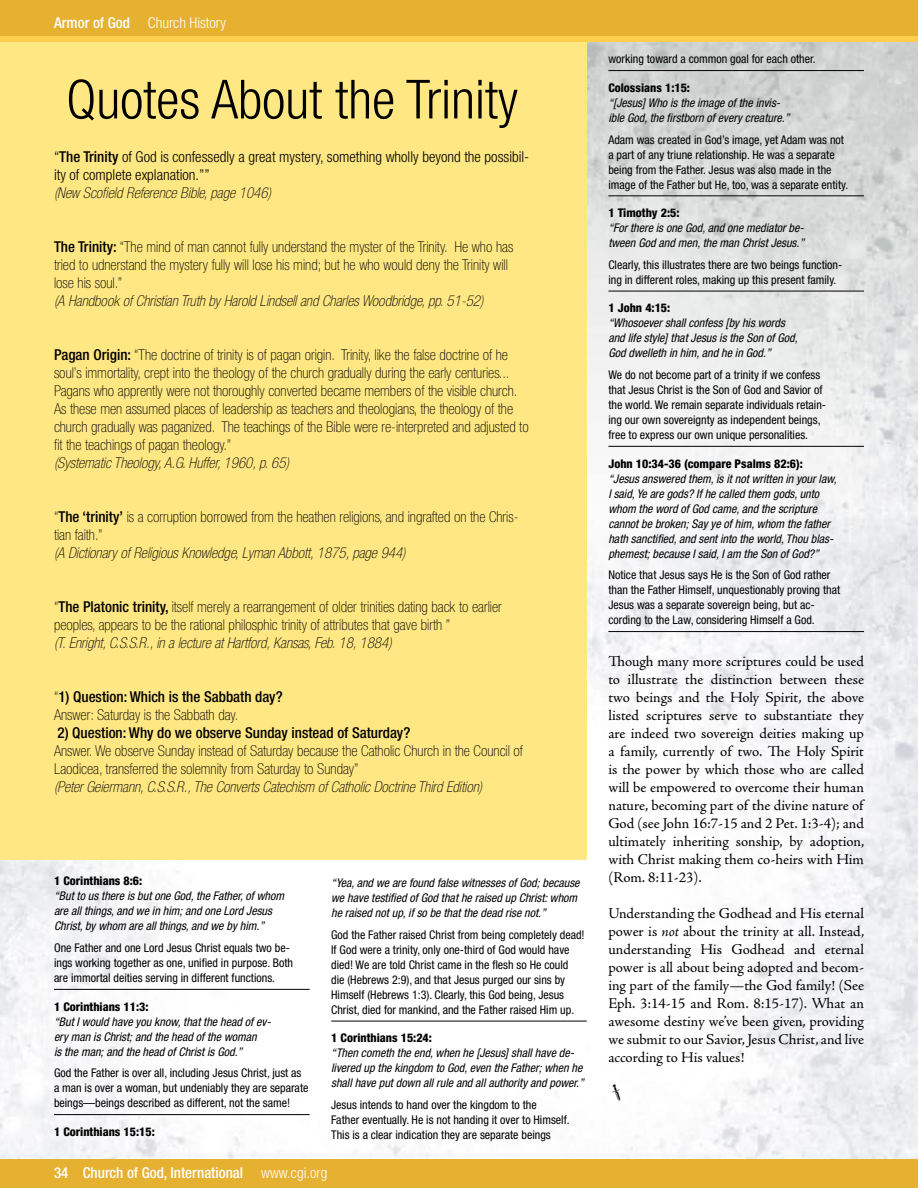
<style>
.page{position:relative;width:918px;height:1188px;background:#fff}
.page>*{position:absolute;margin:0;border:0;box-sizing:border-box;transform-origin:0 0}
.t1{font:300 condensed 54px "Helvetica Neue";color:#000}
.t2{font:100 condensed 15px/18px "Helvetica Neue";color:#000}
.t3{font:15px/18px "Adobe Jenson Pro";letter-spacing:-.005em;color:#000;text-align:justify}
.t4{font:italic 100 condensed 15px "Helvetica Neue";color:#000}
.t5{font:300 condensed 15px/18px "Helvetica Neue";color:#000}
.t6{font:500 condensed 15px "Helvetica Neue";color:#000}
.t7{font:500 condensed 15px "Helvetica Neue";color:#fff}
.t8{font:300 condensed 15px "Helvetica Neue";color:#fff}
.t9{font:condensed 12px/15px "Helvetica Neue";color:#000}
.t10{font:italic condensed 12px/15px "Helvetica Neue";color:#000}
.t11{font:800 condensed 12px "Helvetica Neue";color:#000}
.s1{font-weight:500}
.s2{font-weight:300}
.s3{font-style:italic}
</style>
<div class="page">
<div style="left:0;top:0;width:918px;height:41px;background:#e6b130"></div>
<div style="left:0;top:36px;width:918px;height:7px;background:#ffcd4e"></div>
<div style="left:0;top:1159px;width:918px;height:29px;background:#e6b130"></div>
<img style="left:0;top:43px;width:918px;height:1116px">
<div style="left:0;top:43px;width:587px;height:817px;background:#ffe883"></div>
<hr style="left:54px;top:989px;width:256px;height:1px;background:#000">
<hr style="left:54px;top:1114px;width:256px;height:1px;background:#000">
<hr style="left:331px;top:1021px;width:256px;height:1px;background:#000">
<hr style="left:608px;top:70px;width:256px;height:1px;background:#000">
<hr style="left:608px;top:195px;width:256px;height:1px;background:#000">
<hr style="left:608px;top:291px;width:256px;height:1px;background:#000">
<hr style="left:608px;top:446px;width:256px;height:1px;background:#000">
<hr style="left:608px;top:631px;width:256px;height:1px;background:#000">
<svg style="left:613px;top:1085px;width:7px;height:16px"></svg>
<p class="t8" style="left:54px;top:14px;width:173px"><span class="s1">Armor of God</span> Church History</p>
<h1 class="t1" style="left:66px;top:68px;width:453px">Quotes About the Trinity</h1>
<p class="t5" style="left:54px;top:148px;width:477px">“<span class="s1">The Trinity</span> of God is confessedly a great mystery, something wholly beyond the possibil&shy;ity of complete explanation.””</p>
<p class="t4" style="left:54px;top:184px;width:219px">(New Scofield Reference Bible, page 1046)</p>
<p class="t2" style="left:54px;top:238px;width:461px"><span class="s1">The Trinity:</span> “The mind of man cannot fully understand the myster of the Trinity. He who has tried to udnerstand the mystery fully will lose his mind; but he who would deny the Trinity will lose his soul.”</p>
<p class="t4" style="left:54px;top:292px;width:431px">(A Handbook of Christian Truth by Harold Lindsell and Charles Woodbridge, pp. 51-52)</p>
<p class="t2" style="left:54px;top:346px;width:476px"><span class="s1">Pagan Origin:</span> “The doctrine of trinity is of pagan origin. Trinity, like the false doctrine of he soul’s immortality, crept into the theology of the church gradually during the early centuries...<br>Pagans who apprently were not thoroughly converted became members of the visible church.<br>As these men assumed places of leadership as teachers and theologians, the theology of the church gradually was paganized. The teachings of the Bible were re-interpreted and adjusted to fit the teachings of pagan theology.”</p>
<p class="t4" style="left:54px;top:454px;width:237px">(Systematic Theology, A.G. Huffer, 1960, p. 65)</p>
<p class="t2" style="left:54px;top:508px;width:466px">“<span class="s1">The ‘trinity’</span> is a corruption borrowed from the heathen religions, and ingrafted on the Chris&shy;tian faith.”</p>
<p class="t4" style="left:54px;top:544px;width:353px">(A Dictionary of Religious Knowledge, Lyman Abbott, 1875, page 944)</p>
<p class="t2" style="left:54px;top:598px;width:449px">“<span class="s1">The Platonic trinity,</span> itself merely a rearrangement of older trinities dating back to earlier peoples, appears to be the rational philosphic trinity of attributes that gave birth ”</p>
<p class="t4" style="left:54px;top:634px;width:339px">(T. Enright, C.S.S.R., in a lecture at Hartford, Kansas, Feb. 18, 1884)</p>
<p class="t2" style="left:54px;top:688px;width:230px">“<span class="s1">1) Question: Which is the Sabbath day?<br></span>Answer: Saturday is the Sabbath day.</p>
<p class="t6" style="left:58px;top:724px;width:354px">2) Question: Why do we observe Sunday instead of Saturday?</p>
<p class="t2" style="left:54px;top:742px;width:471px">Answer. We observe Sunday instead of Saturday because the Catholic Church in the Council of<br>Laodicea, transferred the solemnity from Saturday to Sunday”</p>
<p class="t4" style="left:54px;top:778px;width:430px">(Peter Geiermann, C.S.S.R., The Converts Catechism of Catholic Doctrine Third Edition)</p>
<p class="t11" style="left:54px;top:874px;width:90px">1 Corinthians 8:6:</p>
<p class="t10" style="left:54px;top:889px;width:232px">“But to us there is but one God, the Father, of whom are all things, and we in him; and one Lord Jesus<br>Christ, by whom are all things, and we by him.”</p>
<p class="t9" style="left:54px;top:940px;width:241px">One Father and one Lord Jesus Christ equals two be&shy;ings working together as one, unified in purpose. Both are immortal deities serving in different functions.</p>
<p class="t11" style="left:54px;top:999px;width:96px">1 Corinthians 11:3:</p>
<p class="t10" style="left:54px;top:1014px;width:218px">“But I would have you know, that the head of ev&shy;ery man is Christ; and the head of the woman<br>is the man; and the head of Christ is God.”</p>
<p class="t9" style="left:54px;top:1066px;width:256px">God the Father is over all, including Jesus Christ, just as a man is over a woman, but undeniably they are separate beings—beings described as different, not the same!</p>
<p class="t11" style="left:54px;top:1124px;width:102px">1 Corinthians 15:15:</p>
<p class="t10" style="left:331px;top:875px;width:250px">“Yea, and we are found false witnesses of God; because we have testified of God that he raised up Christ: whom he raised not up, if so be that the dead rise not.”</p>
<p class="t9" style="left:331px;top:927px;width:255px">God the Father raised Christ from being completely dead!<br>If God were a trinity, only one-third of God would have died! We are told Christ came in the flesh so He could die (Hebrews 2:9), and that Jesus purged our sins by Himself (Hebrews 1:3). Clearly, this God being, Jesus Christ, died for mankind, and the Father raised Him up.</p>
<p class="t11" style="left:331px;top:1031px;width:102px">1 Corinthians 15:24:</p>
<p class="t10" style="left:331px;top:1046px;width:254px">“Then cometh the end, when he [Jesus] shall have de&shy;livered up the kingdom to God, even the Father; when he shall have put down all rule and all authority and power.”</p>
<p class="t9" style="left:331px;top:1097px;width:240px">Jesus intends to hand over the kingdom to the<br>Father eventually. He is not handing it over to Himself.<br>This is a clear indication they are separate beings</p>
<p class="t7" style="left:54px;top:1164px;width:275px">34 Church of God, International <span class="s2">www.cgi.org</span></p>
<p class="t9" style="left:608px;top:52px;width:209px">working toward a common goal for each other.</p>
<p class="t11" style="left:608px;top:80px;width:83px">Colossians 1:15:</p>
<p class="t10" style="left:608px;top:95px;width:183px">“[Jesus] Who is the image of the invis&shy;ible God, the firstborn of every creature.”</p>
<p class="t9" style="left:608px;top:132px;width:241px">Adam was created in God’s image, yet Adam was not a part of any triune relationship. He was a separate being from the Father. Jesus was also made in the image of the Father but He, too, was a separate entity.</p>
<p class="t11" style="left:608px;top:206px;width:73px">1 Timothy 2:5:</p>
<p class="t10" style="left:608px;top:220px;width:197px">“For there is one God, and one mediator be&shy;tween God and men, the man Christ Jesus.”</p>
<p class="t9" style="left:608px;top:257px;width:235px">Clearly, this illustrates there are two beings function&shy;ing in different roles, making up this present family.</p>
<p class="t11" style="left:608px;top:301px;width:63px">1 John 4:15:</p>
<p class="t10" style="left:608px;top:316px;width:191px">“Whosoever shall confess [by his words and life style] that Jesus is the Son of God,<br>God dwelleth in him, and he in God.”</p>
<p class="t9" style="left:608px;top:367px;width:219px">We do not become part of a trinity if we confess that Jesus Christ is the Son of God and Savior of the world. We remain separate individuals retain&shy;ing our own sovereignty as independent beings, free to express our own unique personalities.</p>
<p class="t11" style="left:608px;top:456px;width:196px">John 10:34-36 (compare Psalms 82:6):</p>
<p class="t10" style="left:608px;top:471px;width:230px">“Jesus answered them, is it not written in your law, I said, Ye are gods? If he called them gods, unto whom the word of God came, and the scripture cannot be broken; Say ye of him, whom the father hath sanctified, and sent into the world, Thou blas&shy;phemest; because I said, I am the Son of God?”</p>
<p class="t9" style="left:608px;top:568px;width:233px">Notice that Jesus says He is the Son of God rather than the Father Himself, unquestionably proving that Jesus was a separate sovereign being, but ac&shy;cording to the Law, considering Himself a God.</p>
<p class="t3" style="left:608px;top:653px;width:258px">Though many more scriptures could be used to illustrate the distinction between these two beings and the Holy Spirit, the above listed scriptures serve to substantiate they are indeed two sovereign deities making up a family, currently of two. The Holy Spirit is the power by which those who are called will be empowered to overcome their human nature, becoming part of the divine nature of God (see John 16:7-15 and 2 Pet. 1:3-4); and ultimately inheriting sonship, by adoption, with Christ making them co-heirs with Him (Rom. 8:11-23).</p>
<p class="t3" style="left:608px;top:905px;width:258px">Understanding the Godhead and His eternal power is <span class="s3">not</span> about the trinity at all. Instead, understanding His Godhead and eternal power is all about being adopted and becom&shy;ing part of the family—the God family! (See Eph. 3:14-15 and Rom. 8:15-17). What an awesome destiny we’ve been given, providing we submit to our Savior, Jesus Christ, and live according to His values!</p>
</div>
